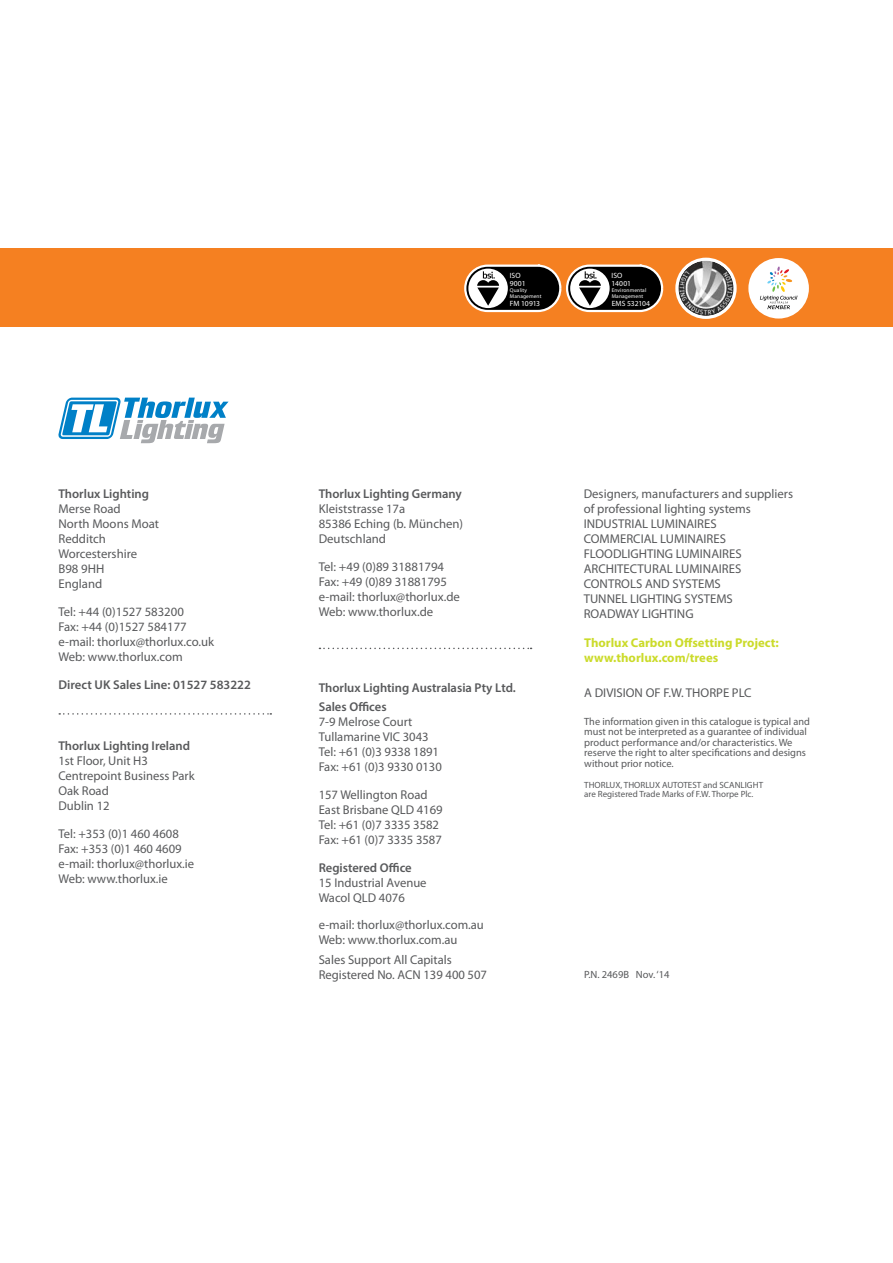
<style>
.page{position:relative;width:893px;height:1263px;background:#fff}
.page>*{position:absolute;margin:0;border:0;box-sizing:border-box;transform-origin:0 0}
.t1{font:12.75px/15px "Myriad Pro";color:#58595b}
.t2{font:600 12.75px/19.2px "Myriad Pro";color:#58595b}
.t3{font:700 12.75px/15px "Myriad Pro";color:#cbdb2a}
.t4{font:10.5px/10.5px "Myriad Pro";color:#58595b}
.t5{font:9px/9px "Myriad Pro";color:#58595b}
.t6{font:500 7.65px/7.6px "BSI Gesta";letter-spacing:.01em;color:#fff}
.t7{font:500 5.4px/6.1px "BSI Gesta";letter-spacing:.02em;color:#fff}
</style>
<div class="page">
<div style="left:0;top:248px;width:893px;height:78px;background:#f58021"></div>
<svg style="left:59px;top:713px;width:212px;height:2px"></svg>
<svg style="left:319px;top:648px;width:213px;height:1px"></svg>
<svg style="left:58px;top:398px;width:171px;height:45px"></svg>
<div style="left:677px;top:259px;width:58px;height:58px;background:#fff;border-radius:50%"></div>
<img style="left:678px;top:261px;width:56px;height:55px;border-radius:28px">
<div style="left:675px;top:258px;width:62px;height:61px;border:3px solid #fff;border-radius:50%"></div>
<svg style="left:464px;top:265px;width:200px;height:47px"></svg>
<div style="left:748px;top:258px;width:61px;height:61px;background:#fff;border-radius:50%"></div>
<svg style="left:760px;top:266px;width:37px;height:43px"></svg>
<p class="t6" style="left:510px;top:272px;width:17px">ISO<br>9001</p>
<p class="t7" style="left:510px;top:287px;width:33px">Quality<br>Management</p>
<p class="t6" style="left:510px;top:299px;width:32px">FM 10913</p>
<p class="t6" style="left:611px;top:272px;width:21px">ISO<br>14001</p>
<p class="t7" style="left:612px;top:287px;width:36px">Environmental<br>Management</p>
<p class="t6" style="left:612px;top:299px;width:40px">EMS 532104</p>
<p class="t2" style="left:58px;top:484px;width:92px">Thorlux Lighting</p>
<p class="t1" style="left:58px;top:501px;width:102px">Merse Road<br>North Moons Moat<br>Redditch<br>Worcestershire<br>B98 9HH<br>England</p>
<p class="t1" style="left:58px;top:604px;width:157px">Tel: +44 (0)1527 583200<br>Fax: +44 (0)1527 584177 e-mail: thorlux@thorlux.co.uk<br>Web: www.thorlux.com</p>
<p class="t2" style="left:58px;top:675px;width:194px">Direct UK Sales Line: 01527 583222</p>
<p class="t2" style="left:319px;top:678px;width:199px">Thorlux Lighting Australasia Pty Ltd.<br>Sales Offices</p>
<p class="t1" style="left:319px;top:714px;width:125px">7-9 Melrose Court<br>Tullamarine VIC 3043<br>Tel: +61 (0)3 9338 1891<br>Fax: +61 (0)3 9330 0130</p>
<p class="t1" style="left:319px;top:787px;width:126px">157 Wellington Road<br>East Brisbane QLD 4169<br>Tel: +61 (0)7 3335 3582<br>Fax: +61 (0)7 3335 3587</p>
<p class="t2" style="left:319px;top:857px;width:95px">Registered Office</p>
<p class="t1" style="left:319px;top:875px;width:109px">15 Industrial Avenue<br>Wacol QLD 4076</p>
<p class="t1" style="left:319px;top:917px;width:167px">e-mail: thorlux@thorlux.com.au<br>Web: www.thorlux.com.au</p>
<p class="t1" style="left:319px;top:952px;width:170px">Sales Support All Capitals<br>Registered No. ACN 139 400 507</p>
<p class="t2" style="left:319px;top:484px;width:145px">Thorlux Lighting Germany</p>
<p class="t1" style="left:319px;top:501px;width:146px">Kleiststrasse 17a<br>85386 Eching (b. München)<br>Deutschland</p>
<p class="t1" style="left:319px;top:559px;width:143px">Tel: +49 (0)89 31881794<br>Fax: +49 (0)89 31881795 e-mail: thorlux@thorlux.de<br>Web: www.thorlux.de</p>
<p class="t2" style="left:58px;top:736px;width:133px">Thorlux Lighting Ireland</p>
<p class="t1" style="left:58px;top:753px;width:138px">1st Floor, Unit H3<br>Centrepoint Business Park<br>Oak Road<br>Dublin 12</p>
<p class="t1" style="left:58px;top:826px;width:137px">Tel: +353 (0)1 460 4608<br>Fax: +353 (0)1 460 4609 e-mail: thorlux@thorlux.ie<br>Web: www.thorlux.ie</p>
<p class="t1" style="left:584px;top:486px;width:211px">Designers, manufacturers and suppliers of professional lighting systems<br>INDUSTRIAL LUMINAIRES<br>COMMERCIAL LUMINAIRES<br>FLOODLIGHTING LUMINAIRES<br>ARCHITECTURAL LUMINAIRES<br>CONTROLS AND SYSTEMS<br>TUNNEL LIGHTING SYSTEMS<br>ROADWAY LIGHTING</p>
<p class="t3" style="left:584px;top:635px;width:196px">Thorlux Carbon Offsetting Project: www.thorlux.com/trees</p>
<p class="t1" style="left:584px;top:685px;width:169px">A DIVISION OF F.W. THORPE PLC</p>
<p class="t4" style="left:584px;top:716px;width:227px">The information given in this catalogue is typical and must not be interpreted as a guarantee of individual product performance and/or characteristics. We reserve the right to alter specifications and designs without prior notice.</p>
<p class="t5" style="left:584px;top:781px;width:180px">THORLUX, THORLUX AUTOTEST and SCANLIGHT are Registered Trade Marks of F.W. Thorpe Plc.</p>
<p class="t4" style="left:584px;top:969px;width:87px">P.N. 2469B Nov. ‘14</p>
</div>
